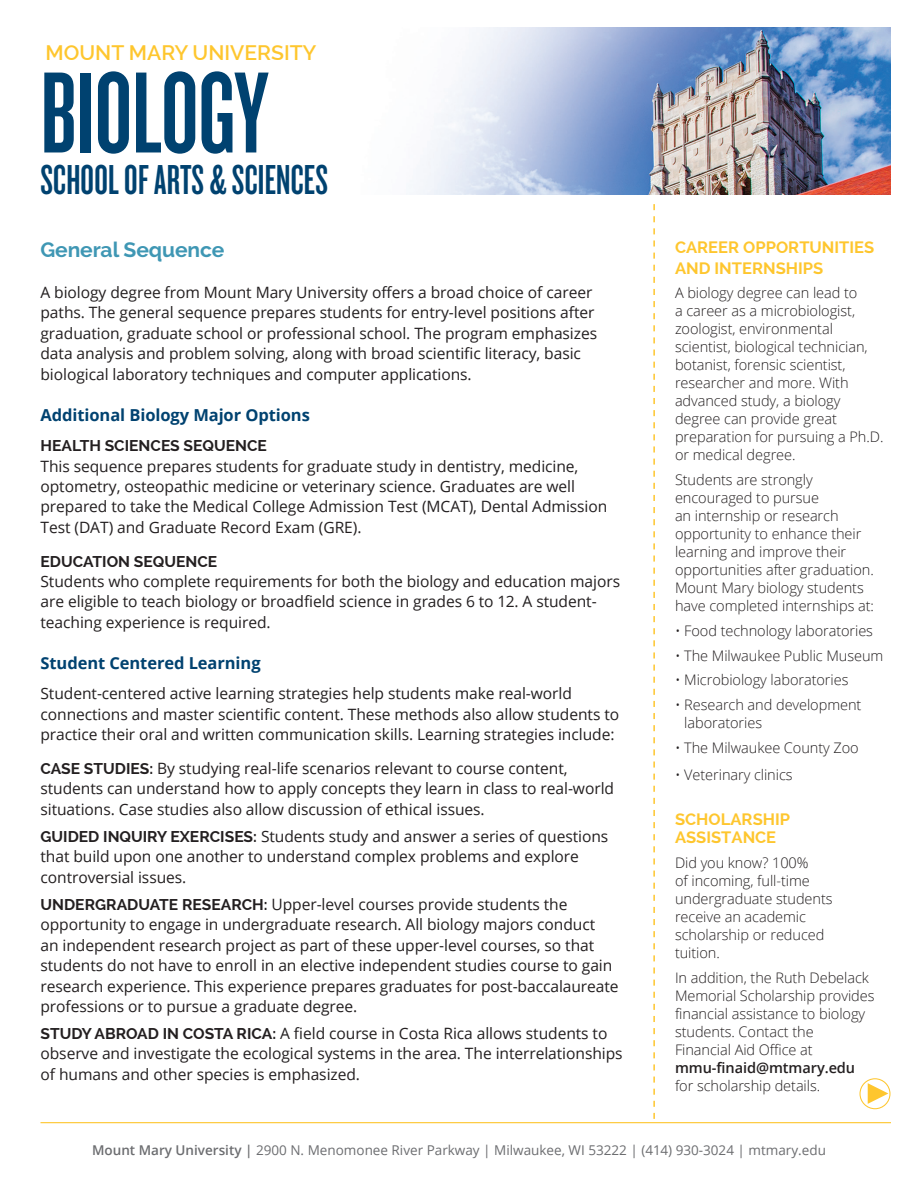
<style>
.page{position:relative;width:918px;height:1188px;background:#fff}
.page>*{position:absolute;margin:0;border:0;box-sizing:border-box;transform-origin:0 0}
.t1{font:120px "Knockout 47 Bantamweight";color:#004270}
.t2{font:43.5px "Knockout 47 Bantamweight";letter-spacing:.005em;color:#004270}
.t3{font:600 21px "Raleway";color:#fec62e}
.t4{font:700 21px "Raleway";letter-spacing:-.005em;color:#3f97b4}
.t5{font:700 16.5px/20.4px "Raleway";color:#fec62e}
.t6{font:700 16.5px "Open Sans";letter-spacing:-.005em;color:#004270}
.t7{font:15.6px/20.4px "Open Sans";letter-spacing:-.005em;color:#231f20}
.t8{font:700 15.6px "Raleway";color:#231f20}
.t9{font:300 14.55px/18px "Open Sans";letter-spacing:-.005em;color:#231f20}
.t10{font:13.5px "Open Sans";color:#6c6d70}
.s1{font-family:"Raleway";font-weight:700}
.s2{font-weight:600}
</style>
<div class="page">
<img style="left:416px;top:27px;width:475px;height:168px">
<svg style="left:653px;top:204px;width:2px;height:915px"></svg>
<hr style="left:40px;top:1122px;width:851px;height:1px;background:#fec62e">
<svg style="left:868px;top:1083px;width:20px;height:21px"></svg>
<div style="left:859px;top:1078px;width:31px;height:31px;border:1px solid #fec62e;border-radius:50%"></div>
<p class="t3" style="left:46px;top:41px;width:272px">MOUNT MARY UNIVERSITY</p>
<p class="t1" style="left:40px;top:43px;width:230px">BIOLOGY</p>
<p class="t2" style="left:40px;top:155px;width:289px">SCHOOL OF ARTS &amp; SCIENCES</p>
<p class="t4" style="left:40px;top:238px;width:185px">General Sequence</p>
<p class="t7" style="left:40px;top:282px;width:558px">A biology degree from Mount Mary University offers a broad choice of career paths. The general sequence prepares students for entry-level positions after graduation, graduate school or professional school. The program emphasizes data analysis and problem solving, along with broad scientific literacy, basic biological laboratory techniques and computer applications.</p>
<p class="t6" style="left:40px;top:403px;width:271px">Additional Biology Major Options</p>
<p class="t7" style="left:40px;top:435px;width:568px"><span class="s1">HEALTH SCIENCES SEQUENCE<br></span>This sequence prepares students for graduate study in dentistry, medicine, optometry, osteopathic medicine or veterinary science. Graduates are well prepared to take the Medical College Admission Test (MCAT), Dental Admission Test (DAT) and Graduate Record Exam (GRE).</p>
<p class="t8" style="left:40px;top:552px;width:178px">EDUCATION SEQUENCE</p>
<p class="t7" style="left:40px;top:571px;width:581px">Students who complete requirements for both the biology and education majors are eligible to teach biology or broadfield science in grades 6 to 12. A student&shy;teaching experience is required.</p>
<p class="t6" style="left:40px;top:652px;width:222px">Student Centered Learning</p>
<p class="t7" style="left:40px;top:683px;width:580px">Student-centered active learning strategies help students make real-world connections and master scientific content. These methods also allow students to practice their oral and written communication skills. Learning strategies include:</p>
<p class="t7" style="left:40px;top:758px;width:575px"><span class="s1">CASE STUDIES:</span> By studying real-life scenarios relevant to course content, students can understand how to apply concepts they learn in class to real-world situations. Case studies also allow discussion of ethical issues.</p>
<p class="t7" style="left:40px;top:826px;width:569px"><span class="s1">GUIDED INQUIRY EXERCISES:</span> Students study and answer a series of questions that build upon one another to understand complex problems and explore controversial issues.</p>
<p class="t7" style="left:40px;top:894px;width:580px"><span class="s1">UNDERGRADUATE RESEARCH:</span> Upper-level courses provide students the opportunity to engage in undergraduate research. All biology majors conduct<br>an independent research project as part of these upper-level courses, so that students do not have to enroll in an elective independent studies course to gain research experience. This experience prepares graduates for post-baccalaureate professions or to pursue a graduate degree.</p>
<p class="t7" style="left:40px;top:1023px;width:584px"><span class="s1">STUDY ABROAD IN COSTA RICA:</span> A field course in Costa Rica allows students to observe and investigate the ecological systems in the area. The interrelationships of humans and other species is emphasized.</p>
<p class="t5" style="left:675px;top:237px;width:201px">CAREER OPPORTUNITIES<br>AND INTERNSHIPS</p>
<p class="t9" style="left:675px;top:284px;width:210px">A biology degree can lead to<br>a career as a microbiologist, zoologist, environmental scientist, biological technician, botanist, forensic scientist, researcher and more. With advanced study, a biology degree can provide great preparation for pursuing a Ph.D. or medical degree.</p>
<p class="t9" style="left:675px;top:470px;width:201px">Students are strongly encouraged to pursue<br>an internship or research opportunity to enhance their learning and improve their opportunities after graduation.<br>Mount Mary biology students have completed internships at:</p>
<p class="t9" style="left:675px;top:621px;width:200px">• Food technology laboratories</p>
<p class="t9" style="left:675px;top:646px;width:210px">• The Milwaukee Public Museum</p>
<p class="t9" style="left:675px;top:671px;width:175px">• Microbiology laboratories</p>
<p class="t9" style="left:684px;top:695px;width:179px;text-indent:-9px">• Research and development laboratories</p>
<p class="t9" style="left:675px;top:738px;width:185px">• The Milwaukee County Zoo</p>
<p class="t9" style="left:675px;top:765px;width:119px">• Veterinary clinics</p>
<p class="t5" style="left:675px;top:810px;width:117px;line-height:18px">SCHOLARSHIP<br>ASSISTANCE</p>
<p class="t9" style="left:675px;top:853px;width:159px">Did you know? 100%<br>of incoming, full-time undergraduate students receive an academic scholarship or reduced tuition.</p>
<p class="t9" style="left:675px;top:968px;width:201px">In addition, the Ruth Debelack<br>Memorial Scholarship provides financial assistance to biology students. Contact the<br>Financial Aid Office at <span class="s2">mmu-finaid@mtmary.edu </span>for scholarship details.</p>
<p class="t10" style="left:92px;top:1140px;width:735px"><span class="s2">Mount Mary University |</span> 2900 N. Menomonee River Parkway | Milwaukee, WI 53222 | (414) 930-3024 | mtmary.edu</p>
</div>
